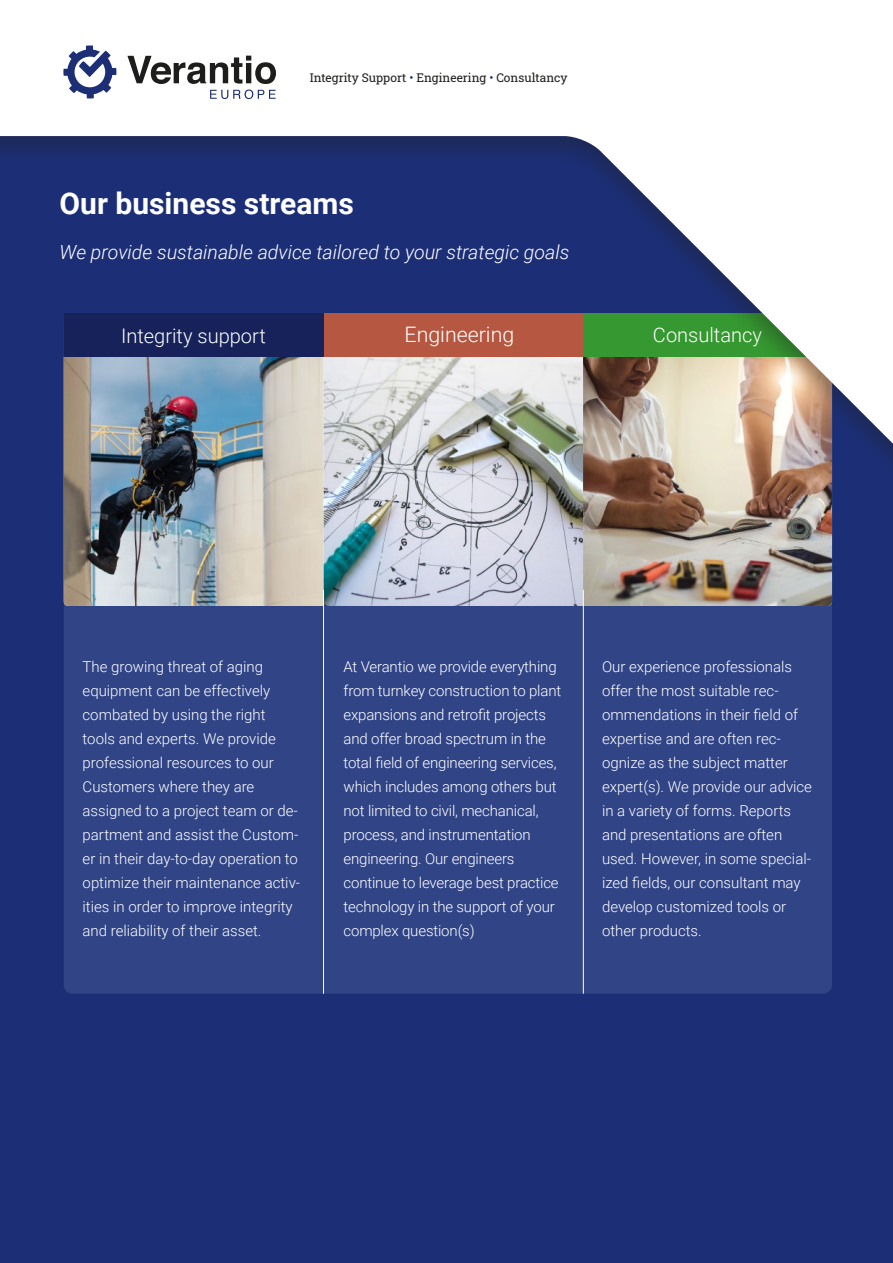
<style>
.page{position:relative;width:893px;height:1263px;background:#fff}
.page>*{position:absolute;margin:0;border:0;box-sizing:border-box;transform-origin:0 0}
.t1{font:700 30px "Roboto";color:#fff}
.t2{font:300 21.3px "Roboto";color:#fff}
.t3{font:300 20.1px "Roboto";color:#fff}
.t4{font:italic 300 19.5px "Roboto";color:#fff}
.t5{font:300 15px/24px "Roboto";color:#fff}
.t6{font:12px "Roboto Slab";color:#1d1d1b}
.s1{color:#1c2f76}
</style>
<div class="page">
<div style="left:0;top:573px;width:893px;height:690px;background:#1c2f76"></div>
<div style="left:64px;top:313px;width:768px;height:681px;background:#304486;border-radius:9px"></div>
<img style="left:323px;top:573px;width:260px;height:33px">
<img style="left:583px;top:573px;width:249px;height:33px">
<svg style="left:64px;top:573px;width:259px;height:33px;background:#c2c1bc"></svg>
<hr style="left:323px;top:590px;width:1px;height:404px;background:#fff">
<hr style="left:583px;top:590px;width:1px;height:404px;background:#fff">
<div style="left:0;top:0;width:893px;height:573px;background:#1d1d1b;opacity:.35"></div>
<img style="left:0;top:0;width:893px;height:541px">
<div style="left:850px;top:0;width:43px;height:444px;background:#fff"></div>
<svg style="left:63px;top:45px;width:53px;height:53px"></svg>
<svg style="left:127px;top:56px;width:149px;height:28px"></svg>
<svg style="left:210px;top:90px;width:66px;height:9px"></svg>
<p class="t6" style="left:310px;top:70px;width:259px">Integrity Support <span class="s1">•</span> Engineering <span class="s1">•</span> Consultancy</p>
<h1 class="t1" style="left:60px;top:182px;width:296px">Our business streams</h1>
<h3 class="t4" style="left:60px;top:238px;width:511px">We provide sustainable advice tailored to your strategic goals</h3>
<h3 class="t3" style="left:121px;top:321px;width:146px">Integrity support</h3>
<h2 class="t2" style="left:404px;top:320px;width:111px">Engineering</h2>
<h3 class="t3" style="left:653px;top:320px;width:111px">Consultancy</h3>
<p class="t5" style="left:83px;top:654px;width:219px">The growing threat of aging equipment can be effectively combated by using the right tools and experts. We provide professional resources to our<br>Customers where they are assigned to a project team or de&shy;partment and assist the Custom&shy;er in their day-to-day operation to optimize their maintenance activ&shy;ities in order to improve integrity and reliability of their asset.</p>
<p class="t5" style="left:343px;top:654px;width:219px">At Verantio we provide everything from turnkey construction to plant expansions and retrofit projects and offer broad spectrum in the total field of engineering services, which includes among others but not limited to civil, mechanical, process, and instrumentation engineering. Our engineers continue to leverage best practice technology in the support of your complex question(s)</p>
<p class="t5" style="left:602px;top:654px;width:212px">Our experience professionals offer the most suitable rec&shy;ommendations in their field of expertise and are often rec&shy;ognize as the subject matter expert(s). We provide our advice in a variety of forms. Reports and presentations are often used. However, in some special&shy;ized fields, our consultant may develop customized tools or other products.</p>
</div>
